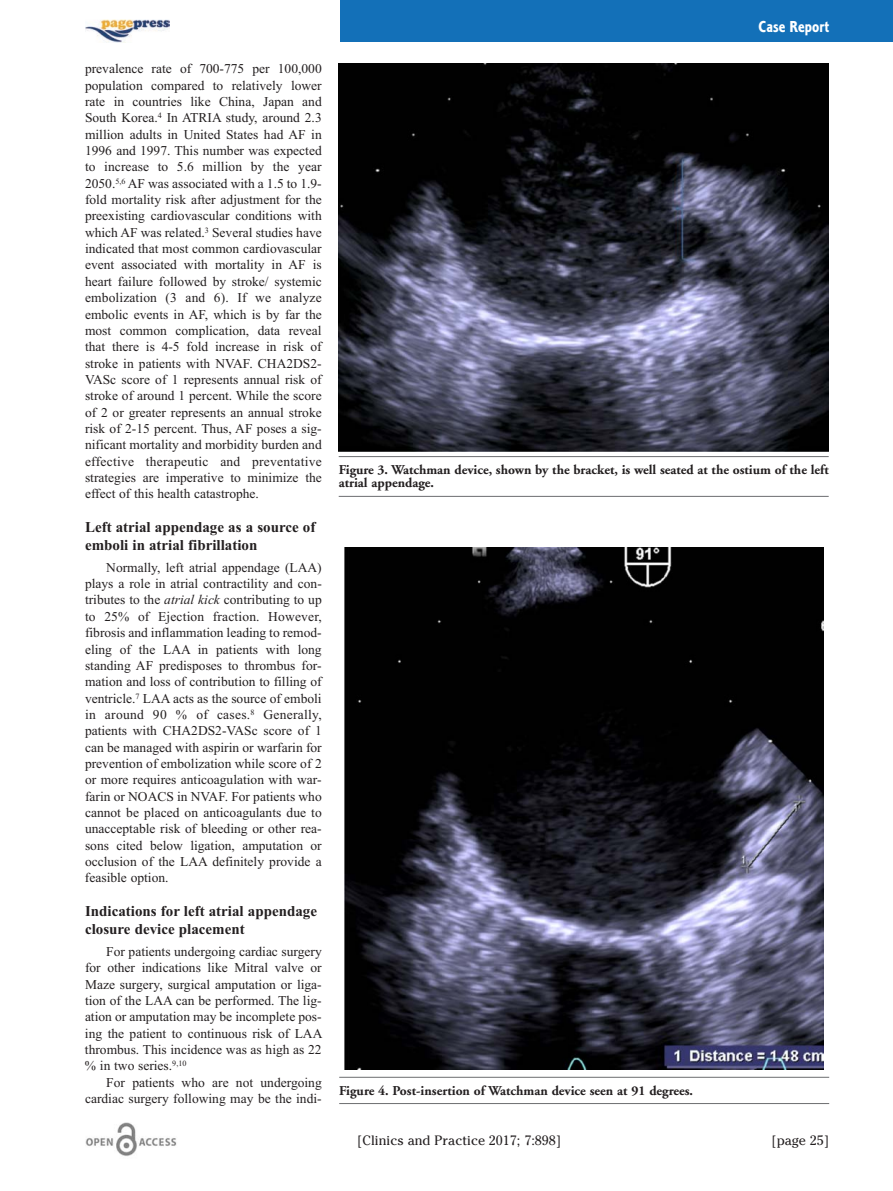
<style>
.page{position:relative;width:893px;height:1191px;background:#fff}
.page>*{position:absolute;margin:0;border:0;box-sizing:border-box;transform-origin:0 0}
.t1{font:16.5px "Corinthian Bold Condensed Plain";color:#fff}
.t2{font:700 15px/18.1px "Times New Roman";color:#231f20}
.t3{font:13.5px/16.4px "Times New Roman";color:#231f20;text-align:justify}
.t4{font:700 13.5px/13.5px "Adobe Garamond";color:#231f20}
.t5{font:13.5px "Cheltenham";color:#231f20}
.s1{font-style:italic}
</style>
<div class="page">
<div style="left:340px;top:0;width:553px;height:42px;background:#1370b8"></div>
<img style="left:86px;top:1123px;width:91px;height:33px">
<img style="left:85px;top:19px;width:85px;height:24px">
<hr style="left:339px;top:456px;width:490px;height:1px;background:#6c6d70">
<hr style="left:339px;top:496px;width:490px;height:1px;background:#6c6d70">
<img style="left:339px;top:63px;width:490px;height:389px">
<hr style="left:339px;top:1077px;width:490px;height:1px;background:#6c6d70">
<hr style="left:339px;top:1103px;width:490px;height:1px;background:#6c6d70">
<img style="left:345px;top:547px;width:479px;height:522px">
<p class="t3" style="left:85px;top:60px;width:238px">prevalence rate of 700-775 per 100,000 population compared to relatively lower rate in countries like China, Japan and South Korea.<sup>4</sup> In ATRIA study, around 2.3 million adults in United States had AF in 1996 and 1997. This number was expected to increase to 5.6 million by the year 2050.<sup>5,6</sup> AF was associated with a 1.5 to 1.9- fold mortality risk after adjustment for the preexisting cardiovascular conditions with which AF was related.<sup>3</sup> Several studies have indicated that most common cardiovascular event associated with mortality in AF is heart failure followed by stroke/ systemic embolization (3 and 6). If we analyze embolic events in AF, which is by far the most common complication, data reveal that there is 4-5 fold increase in risk of stroke in patients with NVAF. CHA2DS2- VASc score of 1 represents annual risk of stroke of around 1 percent. While the score of 2 or greater represents an annual stroke risk of 2-15 percent. Thus, AF poses a sig&shy;nificant mortality and morbidity burden and effective therapeutic and preventative strategies are imperative to minimize the effect of this health catastrophe.</p>
<p class="t2" style="left:85px;top:518px;width:232px">Left atrial appendage as a source of emboli in atrial fibrillation</p>
<p class="t3" style="left:85px;top:559px;width:238px;text-indent:21px">Normally, left atrial appendage (LAA) plays a role in atrial contractility and con&shy;tributes to the <span class="s1">atrial kick</span> contributing to up to 25% of Ejection fraction. However, fibrosis and inflammation leading to remod&shy;eling of the LAA in patients with long standing AF predisposes to thrombus for&shy;mation and loss of contribution to filling of ventricle.<sup>7</sup> LAA acts as the source of emboli in around 90 % of cases.<sup>8</sup> Generally, patients with CHA2DS2-VASc score of 1 can be managed with aspirin or warfarin for prevention of embolization while score of 2 or more requires anticoagulation with war&shy;farin or NOACS in NVAF. For patients who cannot be placed on anticoagulants due to unacceptable risk of bleeding or other rea&shy;sons cited below ligation, amputation or occlusion of the LAA definitely provide a feasible option.</p>
<p class="t2" style="left:85px;top:901px;width:234px">Indications for left atrial appendage closure device placement</p>
<p class="t3" style="left:85px;top:943px;width:239px;text-indent:21px">For patients undergoing cardiac surgery for other indications like Mitral valve or Maze surgery, surgical amputation or liga&shy;tion of the LAA can be performed. The lig&shy;ation or amputation may be incomplete pos&shy;ing the patient to continuous risk of LAA thrombus. This incidence was as high as 22 % in two series.<sup>9,10</sup></p>
<p class="t3" style="left:85px;top:1073px;width:238px;text-align:right">For patients who are not undergoing cardiac surgery following may be the indi-</p>
<p class="t1" style="left:759px;top:21px;width:72px">Case Report</p>
<p class="t4" style="left:339px;top:464px;width:491px">Figure 3. Watchman device, shown by the bracket, is well seated at the ostium of the left atrial appendage.</p>
<p class="t4" style="left:339px;top:1084px;width:355px">Figure 4. Post-insertion of Watchman device seen at 91 degrees.</p>
<p class="t5" style="left:357px;top:1132px;width:206px">[Clinics and Practice 2017; 7:898]</p>
<p class="t5" style="left:771px;top:1132px;width:59px">[page 25]</p>
</div>
